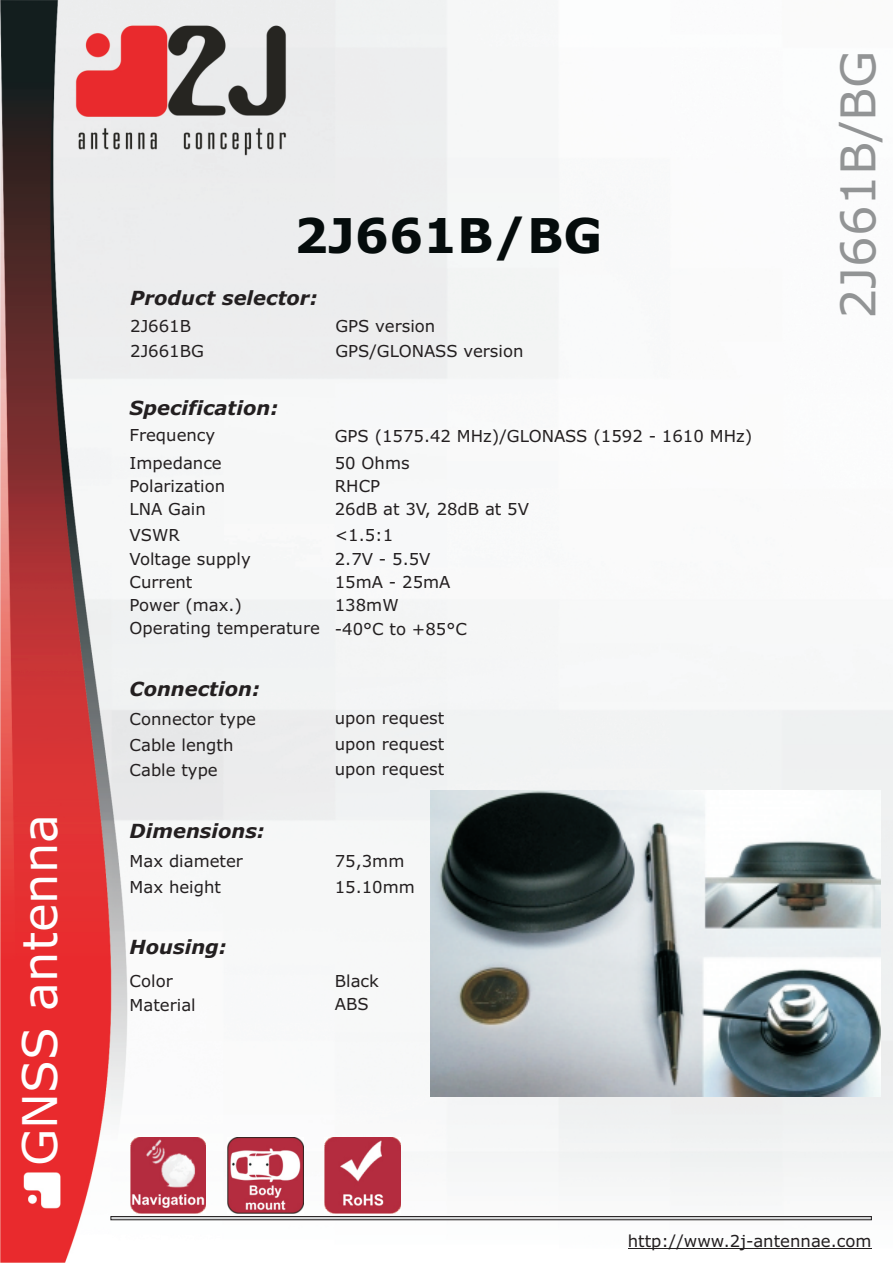
<style>
.page{position:relative;width:893px;height:1263px;background:#fff}
.page>*{position:absolute;margin:0;border:0;box-sizing:border-box;transform-origin:0 0}
.t1{font:48px "Verdana";color:#fff}
.t2{font:48px "Verdana";color:#929495}
.t3{font:700 48px "Verdana";color:#050c0c}
.t4{font:italic 700 19.5px "Verdana";color:#231f20}
.t5{font:16.5px/23.2px "Verdana";color:#231f20}
</style>
<div class="page">
<img style="left:0;top:0;width:893px;height:1263px">
<hr style="left:628px;top:1248px;width:243px;height:1px;background:#231f20">
<img style="left:430px;top:790px;width:450px;height:306px">
<svg style="left:110px;top:1216px;width:762px;height:4px;background:#898889"></svg>
<img style="left:130px;top:1137px;width:76px;height:76px">
<img style="left:227px;top:1137px;width:76px;height:76px">
<img style="left:325px;top:1137px;width:75px;height:76px">
<h1 class="t1" style="left:20px;top:1166px;width:353px;rotate:-90deg">GNSS antenna</h1>
<h1 class="t3" style="left:294px;top:216px;width:310px">2J661B/BG</h1>
<p class="t4" style="left:130px;top:290px;width:189px">Product selector:</p>
<p class="t5" style="left:130px;top:315px;width:62px">2J661B</p>
<p class="t5" style="left:335px;top:315px;width:101px">GPS version</p>
<p class="t5" style="left:130px;top:341px;width:75px">2J661BG</p>
<p class="t5" style="left:335px;top:341px;width:190px">GPS/GLONASS version</p>
<p class="t4" style="left:130px;top:400px;width:150px">Specification:</p>
<p class="t5" style="left:130px;top:425px;width:87px">Frequency</p>
<p class="t5" style="left:335px;top:426px;width:419px">GPS (1575.42 MHz)/GLONASS (1592 - 1610 MHz)</p>
<p class="t5" style="left:130px;top:452px;width:94px">Impedance</p>
<p class="t5" style="left:335px;top:452px;width:76px">50 Ohms</p>
<p class="t5" style="left:130px;top:476px;width:97px">Polarization</p>
<p class="t5" style="left:335px;top:476px;width:47px">RHCP</p>
<p class="t5" style="left:130px;top:499px;width:78px">LNA Gain</p>
<p class="t5" style="left:335px;top:499px;width:196px">26dB at 3V, 28dB at 5V</p>
<p class="t5" style="left:130px;top:525px;width:52px">VSWR</p>
<p class="t5" style="left:335px;top:525px;width:60px">&lt;1.5:1</p>
<p class="t5" style="left:130px;top:549px;width:123px">Voltage supply</p>
<p class="t5" style="left:335px;top:548px;width:97px">2.7V - 5.5V</p>
<p class="t5" style="left:130px;top:571px;width:64px">Current</p>
<p class="t5" style="left:335px;top:572px;width:117px">15mA - 25mA</p>
<p class="t5" style="left:130px;top:595px;width:114px">Power (max.)</p>
<p class="t5" style="left:130px;top:595px;width:339px;text-indent:205px">138mW<br>Operating temperature -40°C to +85°C</p>
<p class="t4" style="left:130px;top:681px;width:132px">Connection:</p>
<p class="t5" style="left:130px;top:708px;width:128px">Connector type</p>
<p class="t5" style="left:335px;top:708px;width:111px">upon request</p>
<p class="t5" style="left:130px;top:734px;width:105px">Cable length</p>
<p class="t5" style="left:335px;top:733px;width:111px">upon request</p>
<p class="t5" style="left:130px;top:760px;width:90px">Cable type</p>
<p class="t5" style="left:335px;top:759px;width:111px">upon request</p>
<p class="t4" style="left:130px;top:823px;width:137px">Dimensions:</p>
<p class="t5" style="left:130px;top:850px;width:115px">Max diameter</p>
<p class="t5" style="left:335px;top:850px;width:71px">75,3mm</p>
<p class="t5" style="left:130px;top:877px;width:93px">Max height</p>
<p class="t5" style="left:335px;top:876px;width:82px">15.10mm</p>
<p class="t4" style="left:130px;top:939px;width:99px">Housing:</p>
<p class="t5" style="left:130px;top:971px;width:45px">Color</p>
<p class="t5" style="left:335px;top:971px;width:46px">Black</p>
<p class="t5" style="left:130px;top:994px;width:68px">Material</p>
<p class="t5" style="left:335px;top:994px;width:35px">ABS</p>
<h1 class="t2" style="left:839px;top:319px;width:270px;rotate:-90deg">2J661B/BG</h1>
<p class="t5" style="left:628px;top:1230px;width:245px">http://www.2j-antennae.com</p>
</div>
